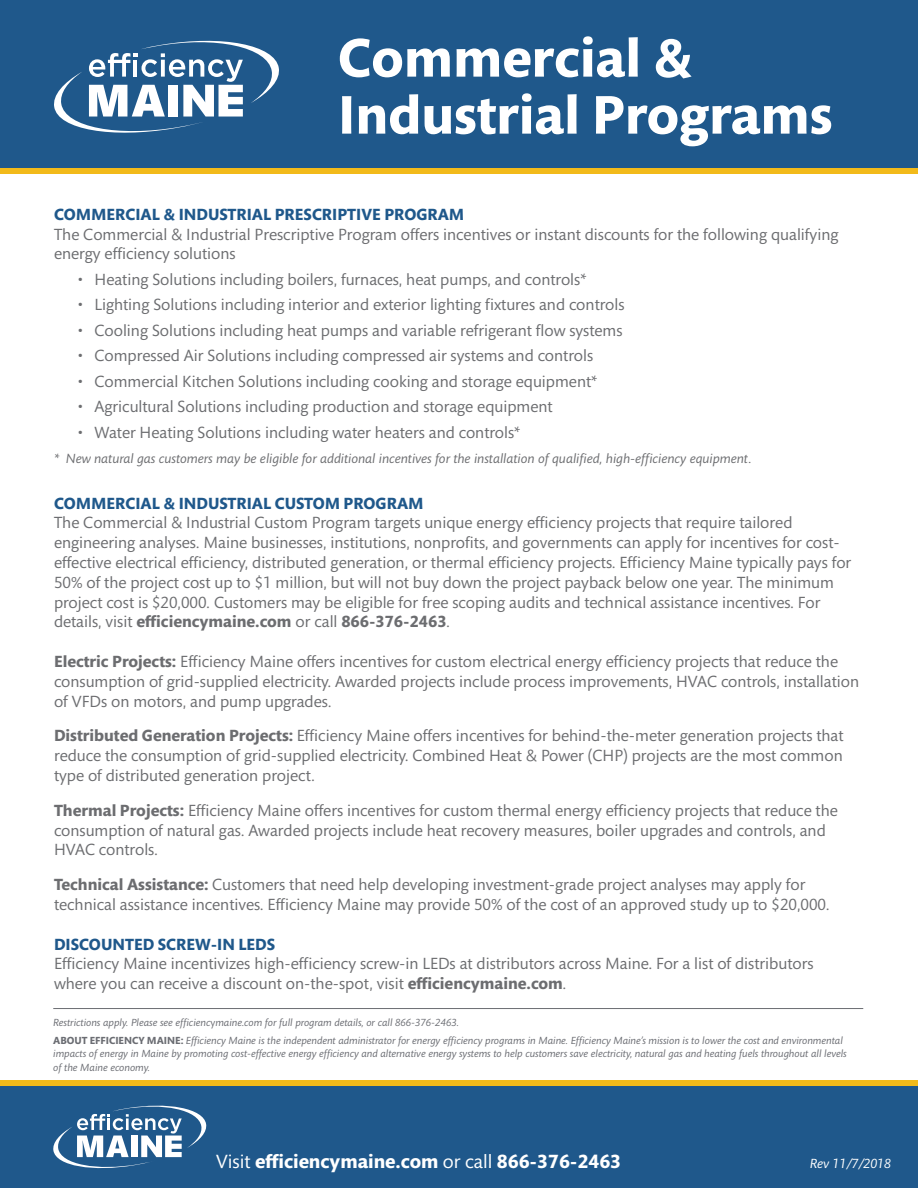
<style>
.page{position:relative;width:918px;height:1188px;background:#fff}
.page>*{position:absolute;margin:0;border:0;box-sizing:border-box;transform-origin:0 0}
.t1{font:700 55.35px/57px "Mundo Sans Std";color:#fff}
.t2{font:700 19.5px "Mundo Sans Std";color:#fff}
.t3{font:16.5px/19.8px "Mundo Sans Std";color:#6c6d70}
.t4{font:italic 13.5px "Mundo Sans Std";color:#6c6d70}
.t5{font:italic 13.5px "Mundo Sans Std";color:#fff}
.body_text{font:italic 10.5px/13.5px "Mundo Sans Std";color:#6b6d73}
.s1{font-weight:700;color:#1f588b}
.s2{font-weight:700}
.s3{font-style:normal}
.s4{font-weight:700;font-style:normal}
.s5{font-weight:400}
</style>
<div class="page">
<div style="left:0;top:0;width:918px;height:168px;background:#1f588b"></div>
<div style="left:0;top:168px;width:918px;height:6px;background:#f2ba1a"></div>
<svg style="left:54px;top:41px;width:225px;height:92px"></svg>
<div style="left:0;top:1086px;width:918px;height:102px;background:#1f588b"></div>
<div style="left:0;top:1080px;width:918px;height:6px;background:#f2ba1a"></div>
<svg style="left:53px;top:1106px;width:153px;height:62px"></svg>
<hr style="left:53px;top:1008px;width:810px;height:1px;background:#6b6d73">
<p class="t1" style="left:338px;top:31px;width:496px">Commercial &amp;<br>Industrial Programs</p>
<p class="t3" style="left:54px;top:205px;width:786px"><span class="s1">COMMERCIAL &amp; INDUSTRIAL PRESCRIPTIVE PROGRAM<br></span>The Commercial &amp; Industrial Prescriptive Program offers incentives or instant discounts for the following qualifying energy efficiency solutions</p>
<p class="t3" style="left:78px;top:270px;width:510px">• Heating Solutions including boilers, furnaces, heat pumps, and controls*</p>
<p class="t3" style="left:78px;top:295px;width:548px">• Lighting Solutions including interior and exterior lighting fixtures and controls</p>
<p class="t3" style="left:78px;top:321px;width:546px">• Cooling Solutions including heat pumps and variable refrigerant flow systems</p>
<p class="t3" style="left:78px;top:346px;width:517px">• Compressed Air Solutions including compressed air systems and controls</p>
<p class="t3" style="left:78px;top:372px;width:521px">• Commercial Kitchen Solutions including cooking and storage equipment*</p>
<p class="t3" style="left:78px;top:397px;width:476px">• Agricultural Solutions including production and storage equipment</p>
<p class="t3" style="left:78px;top:423px;width:444px">• Water Heating Solutions including water heaters and controls*</p>
<p class="t4" style="left:54px;top:451px;width:699px">* New natural gas customers may be eligible for additional incentives for the installation of qualified, high-efficiency equipment.</p>
<p class="t3" style="left:54px;top:494px;width:799px"><span class="s1">COMMERCIAL &amp; INDUSTRIAL CUSTOM PROGRAM<br></span>The Commercial &amp; Industrial Custom Program targets unique energy efficiency projects that require tailored engineering analyses. Maine businesses, institutions, nonprofits, and governments can apply for incentives for cost&shy;effective electrical efficiency, distributed generation, or thermal efficiency projects. Efficiency Maine typically pays for 50% of the project cost up to $1 million, but will not buy down the project payback below one year. The minimum project cost is $20,000. Customers may be eligible for free scoping audits and technical assistance incentives. For details, visit <span class="s2">efficiencymaine.com</span> or call <span class="s2">866-376-2463</span>.</p>
<p class="t3" style="left:54px;top:652px;width:807px"><span class="s2">Electric Projects:</span> Efficiency Maine offers incentives for custom electrical energy efficiency projects that reduce the consumption of grid-supplied electricity. Awarded projects include process improvements, HVAC controls, installation of VFDs on motors, and pump upgrades.</p>
<p class="t3" style="left:54px;top:726px;width:791px;text-align:justify"><span class="s2">Distributed Generation Projects:</span> Efficiency Maine offers incentives for behind-the-meter generation projects that reduce the consumption of grid-supplied electricity. Combined Heat &amp; Power (CHP) projects are the most common type of distributed generation project.</p>
<p class="t3" style="left:54px;top:801px;width:785px"><span class="s2">Thermal Projects:</span> Efficiency Maine offers incentives for custom thermal energy efficiency projects that reduce the consumption of natural gas. Awarded projects include heat recovery measures, boiler upgrades and controls, and<br>HVAC controls.</p>
<p class="t3" style="left:54px;top:875px;width:777px"><span class="s2">Technical Assistance:</span> Customers that need help developing investment-grade project analyses may apply for technical assistance incentives. Efficiency Maine may provide 50% of the cost of an approved study up to $20,000.</p>
<p class="t3" style="left:54px;top:935px;width:761px"><span class="s1">DISCOUNTED SCREW-IN LEDS<br></span>Efficiency Maine incentivizes high-efficiency screw-in LEDs at distributors across Maine. For a list of distributors</p>
<p class="t3" style="left:54px;top:974px;width:514px">where you can receive a discount on-the-spot, visit <span class="s2">efficiencymaine.com</span>.</p>
<p class="body_text" style="left:53px;top:1016px;width:407px">Restrictions apply. Please see efficienc<span class="s3">y</span>maine.com for full program details, or call 866-376-2463.</p>
<p class="body_text" style="left:53px;top:1034px;width:795px"><span class="s4">ABOUT EFFICIENCY MAINE:</span> Efficiency Maine is the independent administrator for energy efficiency programs in Maine. Efficiency Maine’s mission is to lower the cost and environmental impacts of energy in Maine by promoting cost-effective energy efficiency and alternative energy systems to help customers save electricity, natural gas and heating fuels throughout all levels of the Maine economy.</p>
<p class="t2" style="left:216px;top:1151px;width:407px"><span class="s5">Visit</span> efficiencymaine.com <span class="s5">or call</span> 866-376-2463</p>
<p class="t5" style="left:810px;top:1156px;width:83px">Rev 11/7/2018</p>
</div>
